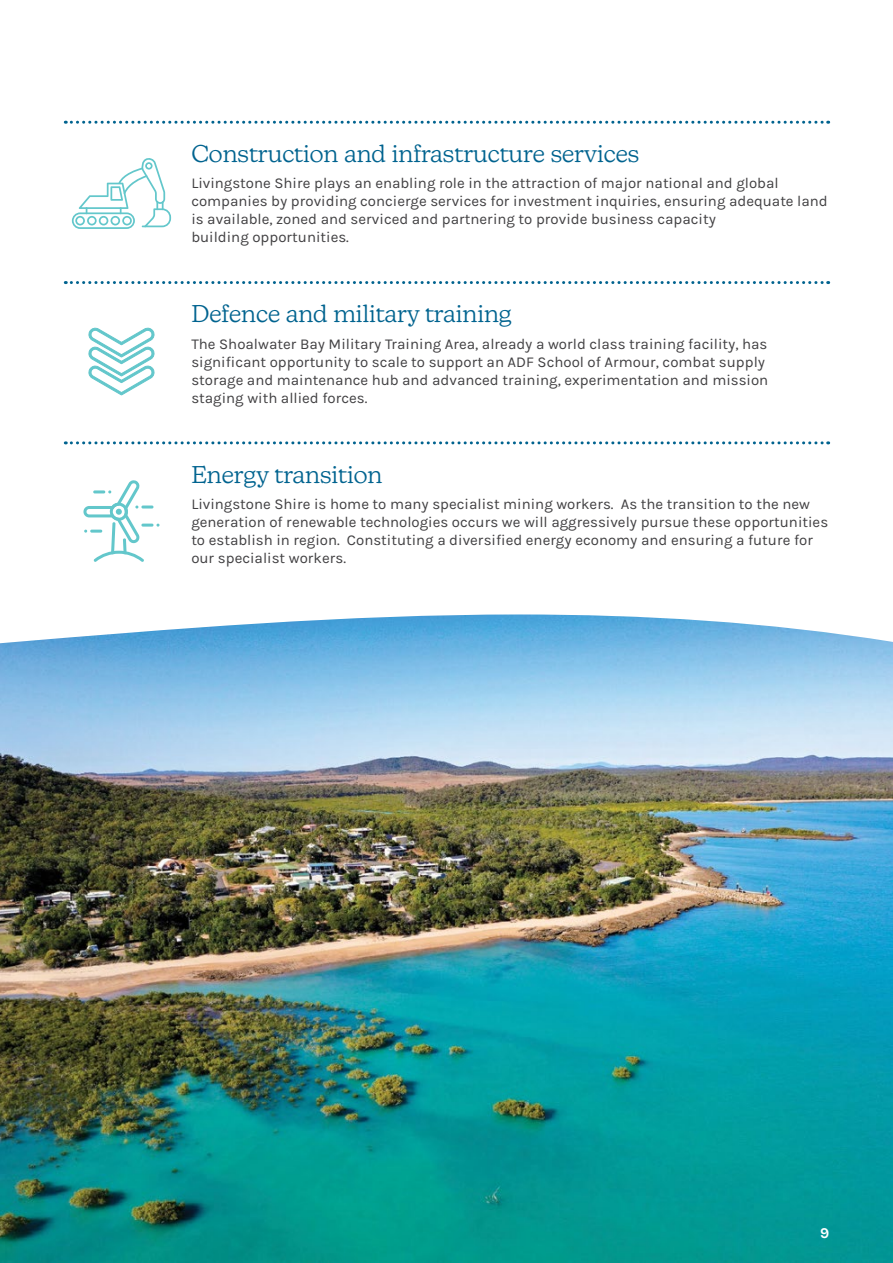
<style>
.page{position:relative;width:893px;height:1263px;background:#fff}
.page>*{position:absolute;margin:0;border:0;box-sizing:border-box;transform-origin:0 0}
.t1{font:300 24px "New Kansas";color:#00638f}
.t2{font:15px/18px "Karla";color:#414042}
.t3{font:700 15px "Karla";color:#fff}
</style>
<div class="page">
<img style="left:0;top:614px;width:893px;height:649px">
<svg style="left:65px;top:121px;width:764px;height:3px"></svg>
<svg style="left:65px;top:281px;width:764px;height:3px"></svg>
<svg style="left:65px;top:441px;width:764px;height:3px"></svg>
<svg style="left:88px;top:327px;width:67px;height:68px"></svg>
<svg style="left:83px;top:480px;width:77px;height:82px"></svg>
<svg style="left:72px;top:158px;width:99px;height:71px"></svg>
<h1 class="t1" style="left:191px;top:139px;width:450px">Construction and infrastructure services</h1>
<p class="t2" style="left:191px;top:175px;width:638px">Livingstone Shire plays an enabling role in the attraction of major national and global companies by providing concierge services for investment inquiries, ensuring adequate land is available, zoned and serviced and partnering to provide business capacity<br>building opportunities.</p>
<h1 class="t1" style="left:191px;top:300px;width:322px">Defence and military training</h1>
<p class="t2" style="left:191px;top:335px;width:578px">The Shoalwater Bay Military Training Area, already a world class training facility, has significant opportunity to scale to support an ADF School of Armour, combat supply storage and maintenance hub and advanced training, experimentation and mission staging with allied forces.</p>
<h1 class="t1" style="left:191px;top:460px;width:193px">Energy transition</h1>
<p class="t2" style="left:191px;top:495px;width:638px">Livingstone Shire is home to many specialist mining workers. As the transition to the new generation of renewable technologies occurs we will aggressively pursue these opportunities to establish in region. Constituting a diversified energy economy and ensuring a future for our specialist workers.</p>
<p class="t3" style="left:820px;top:1224px;width:11px">9</p>
</div>
